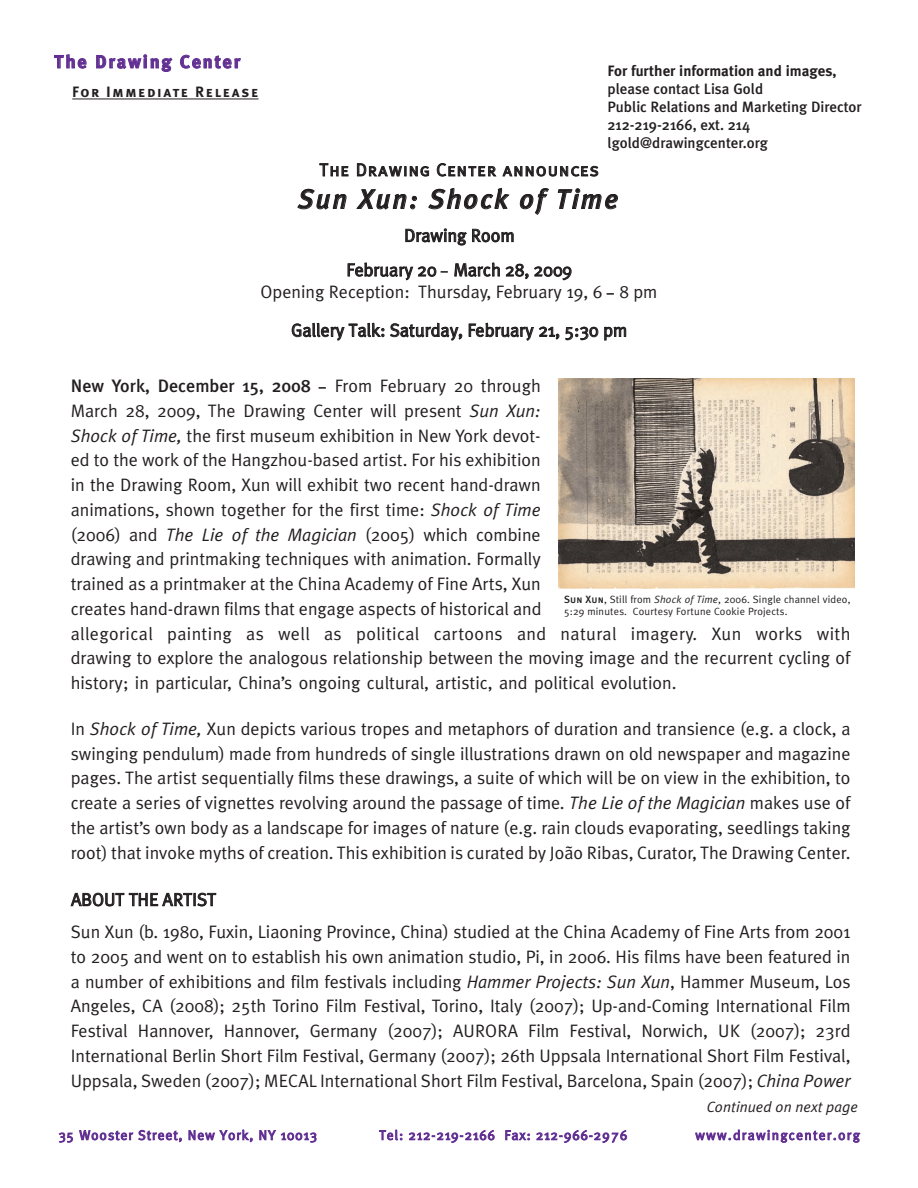
<style>
.page{position:relative;width:918px;height:1188px;background:#fff}
.page>*{position:absolute;margin:0;border:0;box-sizing:border-box;transform-origin:0 0}
.t1{font:italic 500 27px "Meta Plus";letter-spacing:.085em;color:#231f20}
.t2{font:18px/24.8px "Meta Plus Normal";color:#231f20;text-align:center}
.t3{font:500 18px "Meta Plus";color:#231f20}
.t4{font:18px "Meta Plus Normal Caps";letter-spacing:.055em;color:#231f20}
.t5{font:700 18px "Meta Plus";letter-spacing:.11em;color:#622f92}
.t6{font:500 15px/18px "Meta Plus";color:#231f20}
.t7{font:700 15px "Meta Plus";color:#231f20}
.t8{font:15px "Meta Plus Bold Caps";letter-spacing:.105em;color:#231f20}
.t9{font:italic 15px "Meta Plus Normal";color:#231f20}
.t10{font:13.5px "Meta Plus Normal";letter-spacing:.075em;color:#622f92}
.t11{font:13.5px "Meta Plus Normal";letter-spacing:.11em;color:#622f92}
.t12{font:10.5px/12px "Meta Plus Normal";letter-spacing:.015em;color:#231f20}
.s1{font-family:"Meta Plus";font-weight:700;font-size:15px}
.s2{font-weight:700;font-size:15px}
.s3{font-family:"Meta Plus Normal";font-weight:400}
.s4{font-style:italic}
.s5{font-family:"Meta Plus Medium Caps"}
.s6{font-family:"Meta Plus Normal Caps"}
</style>
<div class="page">
<hr style="left:72px;top:99px;width:187px;height:1px;background:#231f20">
<img style="left:559px;top:379px;width:296px;height:210px">
<p class="t5" style="left:54px;top:51px;width:187px">The Drawing Center</p>
<p class="t8" style="left:72px;top:83px;width:188px">For Immediate Release</p>
<p class="t7" style="left:608px;top:62px;width:230px">For further information and images,</p>
<p class="t6" style="left:608px;top:80px;width:256px">please contact Lisa Gold<br>Public Relations and Marketing Director<br>212-219-2166, ext. 214 lgold@drawingcenter.org</p>
<p class="t4" style="left:319px;top:159px;width:281px">The Drawing Center announces</p>
<h1 class="t1" style="left:298px;top:183px;width:322px">Sun Xun: Shock of Time</h1>
<p class="t2" style="left:346px;top:218px;width:227px;line-height:34.5px">Drawing Room<br>February 20 <span class="s1">–</span> March 28, 2009</p>
<p class="t2" style="left:261px;top:272px;width:398px;line-height:38.7px">Opening Reception: Thursday, February 19, 6 <span class="s1">–</span> 8 pm<br>Gallery Talk: Saturday, February 21, 5:30 pm</p>
<p class="t3" style="left:71px;top:375px;width:471px">New York, December 15, 2008 <span class="s2">–</span> <span class="s3">From February 20 through</span></p>
<p class="t2" style="left:71px;top:398px;width:781px;text-align:left">March 28, 2009, The Drawing Center will present <span class="s4">Sun Xun:<br>Shock of Time,</span> the first museum exhibition in New York devot-<br>ed to the work of the Hangzhou-based artist. For his exhibition<br>in the Drawing Room, Xun will exhibit two recent hand-drawn<br>animations, shown together for the first time: <span class="s4">Shock of Time<br></span>(2006) and <span class="s4">The Lie of the Magician</span> (2005) which combine<br>drawing and printmaking techniques with animation. Formally<br>trained as a printmaker at the China Academy of Fine Arts, Xun<br>creates hand-drawn films that engage aspects of historical and<br>allegorical painting as well as political cartoons and natural imagery. Xun works with drawing to explore the analogous relationship between the moving image and the recurrent cycling of history; in particular, China’s ongoing cultural, artistic, and political evolution.</p>
<p class="t2" style="left:71px;top:716px;width:781px;text-align:justify">In <span class="s4">Shock of Time,</span> Xun depicts various tropes and metaphors of duration and transience (e.g. a clock, a swinging pendulum) made from hundreds of single illustrations drawn on old newspaper and magazine pages. The artist sequentially films these drawings, a suite of which will be on view in the exhibition, to create a series of vignettes revolving around the passage of time<span class="s4">. The Lie of the Magician</span> makes use of the artist’s own body as a landscape for images of nature (e.g. rain clouds evaporating, seedlings taking root) that invoke myths of creation. This exhibition is curated by João Ribas, Curator, The Drawing Center.</p>
<p class="t2" style="left:71px;top:883px;width:781px;line-height:32.4px;text-align:left">ABOUT THE ARTIST<br>Sun Xun (b. 1980, Fuxin, Liaoning Province, China) studied at the China Academy of Fine Arts from 2001</p>
<p class="t2" style="left:71px;top:944px;width:781px;text-align:justify">to 2005 and went on to establish his own animation studio, Pi, in 2006. His films have been featured in a number of exhibitions and film festivals including <span class="s4">Hammer Projects: Sun Xun</span>, Hammer Museum, Los Angeles, CA (2008); 25th Torino Film Festival, Torino, Italy (2007); Up-and-Coming International Film Festival Hannover, Hannover, Germany (2007); AURORA Film Festival, Norwich, UK (2007); 23rd International Berlin Short Film Festival, Germany (2007); 26th Uppsala International Short Film Festival, Uppsala, Sweden (2007); MECAL International Short Film Festival, Barcelona, Spain (2007); <span class="s4">China Power</span></p>
<p class="t12" style="left:564px;top:593px;width:288px"><span class="s5">Sun Xun</span><span class="s6">,</span> Still from <span class="s4">Shock of Time</span>, 2006. Single channel video,<br>5:29 minutes. Courtesy Fortune Cookie Projects.</p>
<p class="t9" style="left:707px;top:1098px;width:153px">Continued on next page</p>
<p class="t10" style="left:59px;top:1127px;width:260px">35 Wooster Street, New York, NY 10013</p>
<p class="t10" style="left:379px;top:1127px;width:249px">Tel: 212-219-2166 Fax: 212-966-2976</p>
<p class="t11" style="left:695px;top:1127px;width:166px">www.drawingcenter.org</p>
</div>
